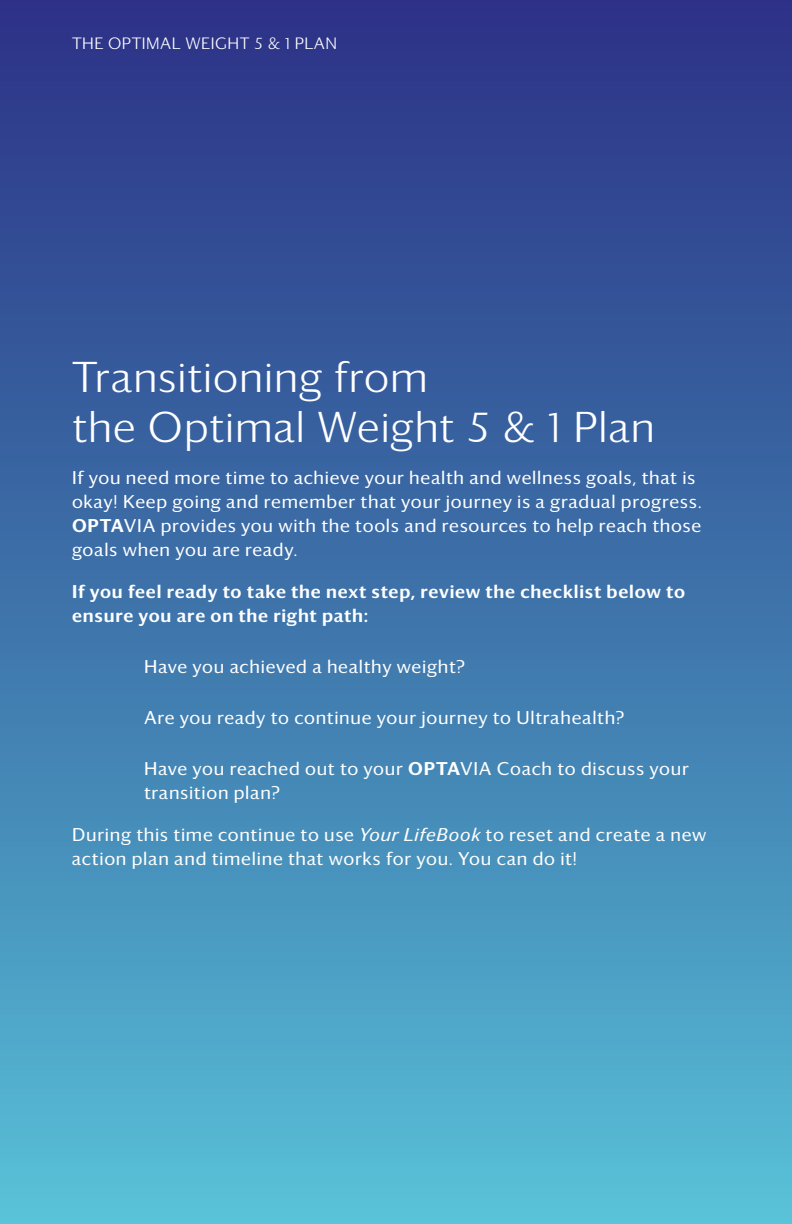
<style>
.page{position:relative;width:792px;height:1224px;background:#fff}
.page>*{position:absolute;margin:0;border:0;box-sizing:border-box;transform-origin:0 0}
.H1_Header{font:42px/50.4px "Darby Sans Light TSFL";letter-spacing:.02em;color:#fff}
.P_Baseline_-_White{font:18px/24px "Darby Sans Regular TSFL";letter-spacing:.04em;color:#fff}
.P_Baseline_-_White-2{font:18px/24px "Darby Sans Medium TSFL";letter-spacing:.045em;color:#fff}
.t1{font:16px "Darby Sans Light TSFL";letter-spacing:.03em;color:#fff}
.s1{font-family:"Darby Sans Medium TSFL"}
.s2{font-family:"Darby Sans Regular Italic TSF"}
</style>
<div class="page">
<div style="left:0;top:0;width:792px;height:1224px;background:linear-gradient(to bottom,#292f84,#56bed6)"></div>
<p class="t1" style="left:72px;top:32px;width:267px">THE OPTIMAL WEIGHT 5 &amp; 1 PLAN</p>
<h1 class="H1_Header" style="left:72px;top:349px;width:584px">Transitioning from<br>the Optimal Weight 5 &amp; 1 Plan</h1>
<p class="P_Baseline_-_White" style="left:72px;top:465px;width:631px">If you need more time to achieve your health and wellness goals, that is okay! Keep going and remember that your journey is a gradual progress.<br><span class="s1">OPTA</span>VIA provides you with the tools and resources to help reach those goals when you are ready.</p>
<p class="P_Baseline_-_White-2" style="left:72px;top:578px;width:615px">If you feel ready to take the next step, review the checklist below to ensure you are on the right path:</p>
<p class="P_Baseline_-_White" style="left:144px;top:654px;width:322px">Have you achieved a healthy weight?</p>
<p class="P_Baseline_-_White" style="left:144px;top:705px;width:482px">Are you ready to continue your journey to Ultrahealth?</p>
<p class="P_Baseline_-_White" style="left:144px;top:756px;width:546px">Have you reached out to your <span class="s1">OPTA</span>VIA Coach to discuss your transition plan?</p>
<p class="P_Baseline_-_White" style="left:72px;top:822px;width:636px">During this time continue to use <span class="s2">Your LifeBook</span> to reset and create a new action plan and timeline that works for you. You can do it!</p>
</div>
